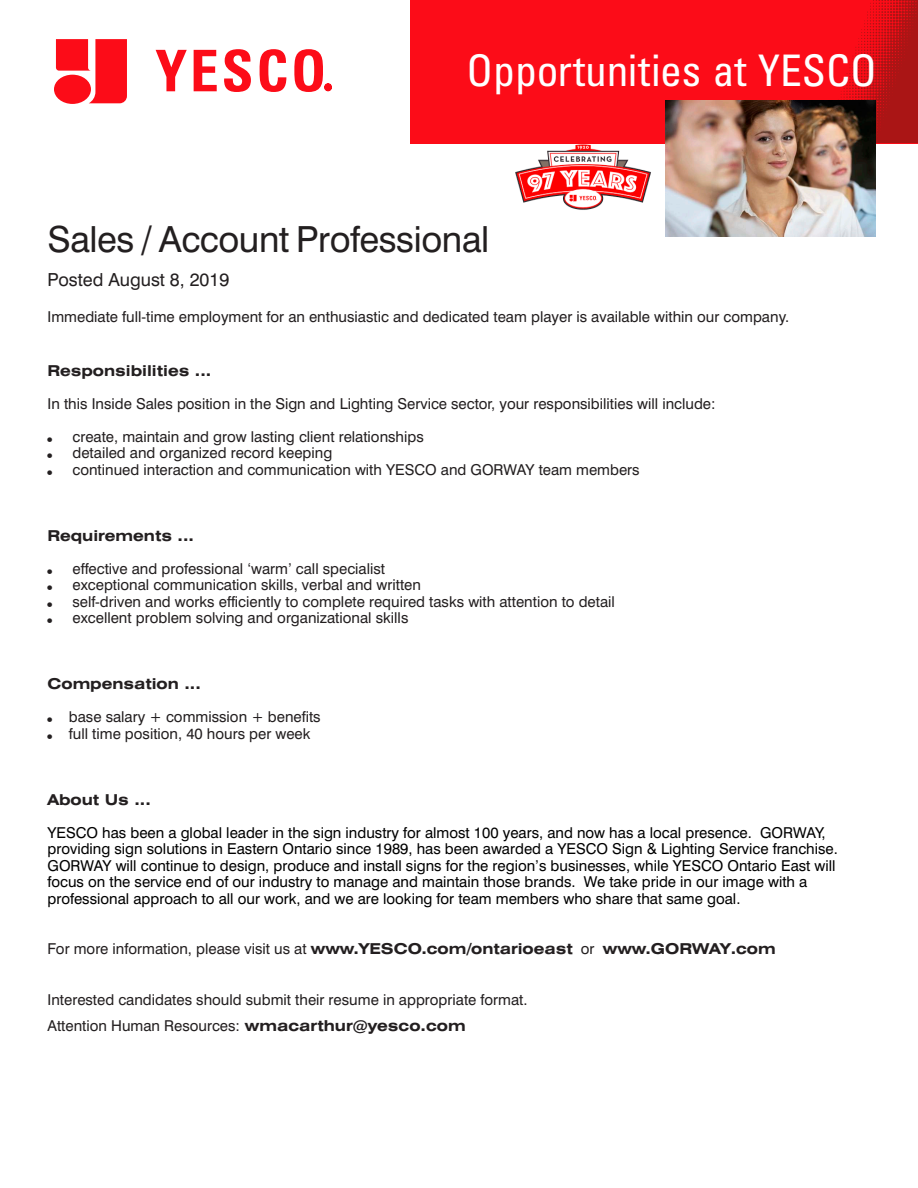
<style>
.page{position:relative;width:918px;height:1188px;background:#fff}
.page>*{position:absolute;margin:0;border:0;box-sizing:border-box;transform-origin:0 0}
.t1{font:condensed 43.5px "Univers LT Std";color:#fff}
.t2{font:36px "Swiss 721 BT";letter-spacing:-.01em;color:#231f20}
.t3{font:18px "Swiss 721 BT";color:#231f20}
.t4{font:15px/16.5px "Swiss 721 BT";color:#231f20}
.t5{font:15px/16.5px "Swiss 721 BT";color:#000}
.t6{font:700 expanded 15px "Swiss 721 BT";color:#231f20}
.s1{font-weight:400;font-stretch:normal}
.s2{font-weight:700;font-stretch:expanded}
</style>
<div class="page">
<img style="left:491px;top:143px;width:174px;height:67px">
<div style="left:411px;top:0;width:507px;height:143px;background:#fc0c18"></div>
<svg style="left:826px;top:0;width:92px;height:143px"></svg>
<svg style="left:54px;top:39px;width:73px;height:65px;background:#fc3741"></svg>
<svg style="left:156px;top:50px;width:31px;height:41px"></svg>
<svg style="left:194px;top:50px;width:23px;height:41px"></svg>
<svg style="left:224px;top:49px;width:27px;height:43px"></svg>
<svg style="left:260px;top:49px;width:26px;height:43px"></svg>
<svg style="left:294px;top:49px;width:38px;height:43px"></svg>
<img style="left:665px;top:101px;width:211px;height:136px">
<h1 class="t1" style="left:467px;top:54px;width:412px">Opportunities at YESCO</h1>
<h2 class="t2" style="left:48px;top:225px;width:443px">Sales / Account Professional</h2>
<p class="t3" style="left:48px;top:272px;width:183px">Posted August 8, 2019</p>
<p class="t4" style="left:48px;top:310px;width:743px">Immediate full-time employment for an enthusiastic and dedicated team player is available within our company.</p>
<p class="t6" style="left:48px;top:364px;width:165px">Responsibilities ...</p>
<p class="t4" style="left:48px;top:397px;width:670px">In this Inside Sales position in the Sign and Lighting Service sector, your responsibilities will include:</p>
<p class="t4" style="left:73px;top:430px;width:569px">create, maintain and grow lasting client relationships<br>detailed and organized record keeping<br>continued interaction and communication with YESCO and GORWAY team members</p>
<p class="t6" style="left:48px;top:529px;width:148px">Requirements ...</p>
<p class="t4" style="left:73px;top:562px;width:544px">effective and professional ‘warm’ call specialist<br>exceptional communication skills, verbal and written<br>self-driven and works efficiently to complete required tasks with attention to detail excellent problem solving and organizational skills</p>
<p class="t6" style="left:48px;top:678px;width:155px">Compensation ...</p>
<p class="t4" style="left:69px;top:710px;width:253px">base salary + commission + benefits full time position, 40 hours per week</p>
<p class="t6" style="left:48px;top:793px;width:105px">About Us ...</p>
<p class="t5" style="left:48px;top:826px;width:792px">YESCO has been a global leader in the sign industry for almost 100 years, and now has a local presence. GORWAY, providing sign solutions in Eastern Ontario since 1989, has been awarded a YESCO Sign &amp; Lighting Service franchise.<br>GORWAY will continue to design, produce and install signs for the region’s businesses, while YESCO Ontario East will focus on the service end of our industry to manage and maintain those brands. We take pride in our image with a professional approach to all our work, and we are looking for team members who share that same goal.</p>
<p class="t6" style="left:48px;top:942px;width:730px"><span class="s1">For more information, please visit us at</span> www.YESCO.com/ontarioeast <span class="s1">or</span> www.GORWAY.com</p>
<p class="t4" style="left:48px;top:989px;width:481px;line-height:26px">Interested candidates should submit their resume in appropriate format.<br>Attention Human Resources: <span class="s2">wmacarthur@yesco.com</span></p>
</div>
